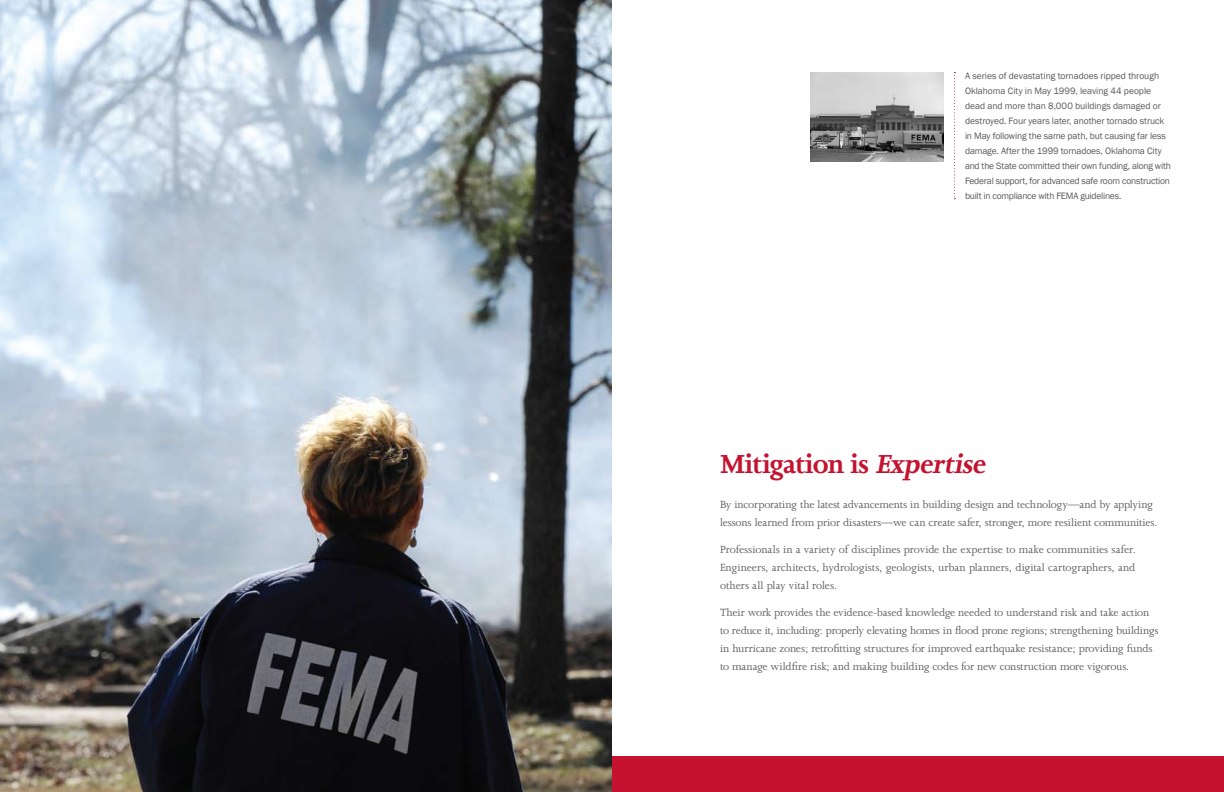
<style>
.page{position:relative;width:1224px;height:792px;background:#fff}
.page>*{position:absolute;margin:0;border:0;box-sizing:border-box;transform-origin:0 0}
.t1{font:700 30px "Joanna";letter-spacing:-.025em;color:#c41230}
.t2{font:12px/18px "Joanna";letter-spacing:-.015em;color:#58595b}
.t3{font:9.5px/15px "Franklin Gothic";letter-spacing:-.01em;color:#58595b}
.s1{font-style:italic}
</style>
<div class="page">
<img style="left:0;top:0;width:612px;height:792px">
<svg style="left:954px;top:72px;width:1px;height:127px"></svg>
<img style="left:810px;top:72px;width:134px;height:90px">
<div style="left:612px;top:756px;width:612px;height:36px;background:#c41230"></div>
<p class="t3" style="left:965px;top:68px;width:207px">A series of devastating tornadoes ripped through Oklahoma City in May 1999, leaving 44 people dead and more than 8,000 buildings damaged or destroyed. Four years later, another tornado struck in May following the same path, but causing far less damage. After the 1999 tornadoes, Oklahoma City and the State committed their own funding, along with Federal support, for advanced safe room construction built in compliance with FEMA guidelines.</p>
<h1 class="t1" style="left:720px;top:447px;width:272px">Mitigation is <span class="s1">Expertise</span></h1>
<p class="t2" style="left:720px;top:496px;width:439px">By incorporating the latest advancements in building design and technology—and by applying lessons learned from prior disasters—we can create safer, stronger, more resilient communities.</p>
<p class="t2" style="left:720px;top:541px;width:417px;text-align:justify">Professionals in a variety of disciplines provide the expertise to make communities safer.<br>Engineers, architects, hydrologists, geologists, urban planners, digital cartographers, and others all play vital roles.</p>
<p class="t2" style="left:720px;top:604px;width:440px">Their work provides the evidence-based knowledge needed to understand risk and take action to reduce it, including: properly elevating homes in flood prone regions; strengthening buildings in hurricane zones; retrofitting structures for improved earthquake resistance; providing funds to manage wildfire risk; and making building codes for new construction more vigorous.</p>
</div>
